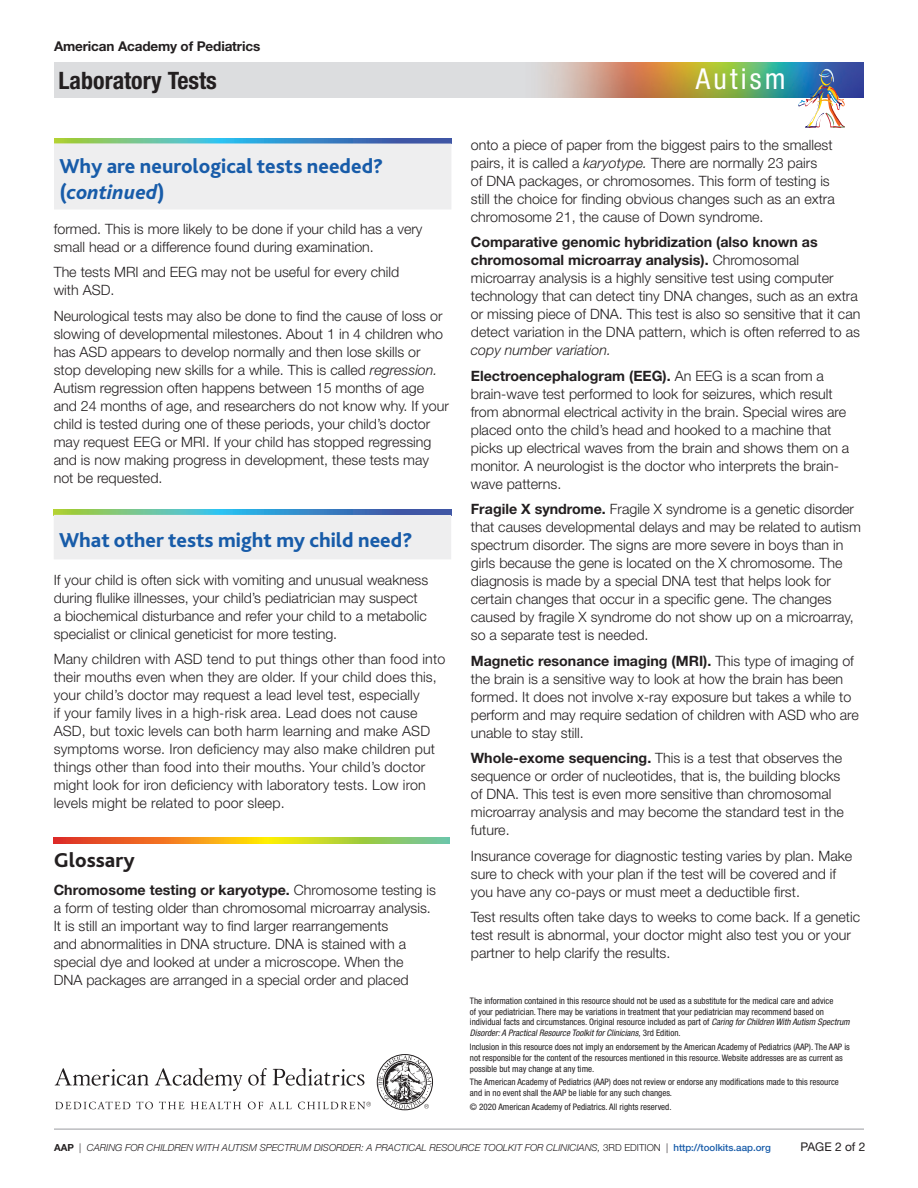
<style>
.page{position:relative;width:918px;height:1188px;background:#fff}
.page>*{position:absolute;margin:0;border:0;box-sizing:border-box;transform-origin:0 0}
.t1{font:condensed 28.8px "Helvetica Neue";letter-spacing:.11em;color:#fff}
.heading{font:700 condensed 24px "Helvetica Neue";color:#231f20}
.BODY{font:800 21px/25.2px "Bliss 2";color:#185ca9}
.Bliss_heads{font:800 21px "Bliss 2";color:#231f20}
.BODY-2{font:300 14.25px/18px "Helvetica Neue";color:#231f20}
.t2{font:700 13.5px "Helvetica Neue";letter-spacing:-.01em;color:#231f20}
.t3{font:12px "Helvetica Neue";color:#231f20}
.t4{font:italic 300 9.75px "Helvetica Neue";color:#231f20}
.t5{font:condensed 9px/10.8px "Helvetica Neue";color:#231f20}
.s1{font-style:italic}
.s2{font-weight:700}
.s3{font-weight:700;font-style:normal}
.s4{font-style:normal}
.s5{font-weight:500;font-style:normal;color:#185ca9}
</style>
<div class="page">
<hr style="left:54px;top:1128px;width:810px;height:2px;background:#bcbdc0">
<img style="left:54px;top:63px;width:810px;height:34px">
<img style="left:798px;top:68px;width:47px;height:60px">
<svg style="left:54px;top:838px;width:395px;height:5px;background:#d1a630"></svg>
<svg style="left:54px;top:138px;width:397px;height:5px;background:#509cac"></svg>
<div style="left:54px;top:143px;width:397px;height:67px;background:#eeeeef"></div>
<svg style="left:54px;top:510px;width:397px;height:5px;background:#529dad"></svg>
<div style="left:54px;top:515px;width:397px;height:44px;background:#eeeeef"></div>
<svg style="left:55px;top:1068px;width:94px;height:18px"></svg>
<svg style="left:155px;top:1068px;width:209px;height:23px"></svg>
<svg style="left:55px;top:1101px;width:75px;height:8px"></svg>
<svg style="left:136px;top:1101px;width:17px;height:8px"></svg>
<svg style="left:159px;top:1101px;width:25px;height:8px"></svg>
<svg style="left:191px;top:1101px;width:50px;height:8px"></svg>
<svg style="left:248px;top:1102px;width:15px;height:7px"></svg>
<svg style="left:269px;top:1102px;width:23px;height:7px"></svg>
<svg style="left:378px;top:1055px;width:54px;height:54px"></svg>
<svg style="left:298px;top:1102px;width:73px;height:7px"></svg>
<p class="t2" style="left:54px;top:38px;width:208px">American Academy of Pediatrics</p>
<p class="heading" style="left:58px;top:66px;width:160px">Laboratory Tests</p>
<p class="BODY" style="left:59px;top:153px;width:326px">Why are neurological tests needed? (<span class="s1">continued</span>)</p>
<p class="BODY-2" style="left:54px;top:220px;width:370px">formed. This is more likely to be done if your child has a very small head or a difference found during examination.</p>
<p class="BODY-2" style="left:54px;top:263px;width:347px">The tests MRI and EEG may not be useful for every child with ASD.</p>
<p class="BODY-2" style="left:54px;top:307px;width:397px">Neurological tests may also be done to find the cause of loss or slowing of developmental milestones. About 1 in 4 children who has ASD appears to develop normally and then lose skills or stop developing new skills for a while. This is called <span class="s1">regression.<br></span>Autism regression often happens between 15 months of age and 24 months of age, and researchers do not know why. If your child is tested during one of these periods, your child’s doctor may request EEG or MRI. If your child has stopped regressing and is now making progress in development, these tests may not be requested.</p>
<p class="BODY" style="left:59px;top:527px;width:355px">What other tests might my child need?</p>
<p class="BODY-2" style="left:54px;top:571px;width:376px">If your child is often sick with vomiting and unusual weakness during flulike illnesses, your child’s pediatrician may suspect a biochemical disturbance and refer your child to a metabolic specialist or clinical geneticist for more testing.</p>
<p class="BODY-2" style="left:54px;top:650px;width:393px">Many children with ASD tend to put things other than food into their mouths even when they are older. If your child does this, your child’s doctor may request a lead level test, especially<br>if your family lives in a high-risk area. Lead does not cause ASD, but toxic levels can both harm learning and make ASD symptoms worse. Iron deficiency may also make children put things other than food into their mouths. Your child’s doctor might look for iron deficiency with laboratory tests. Low iron levels might be related to poor sleep.</p>
<p class="Bliss_heads" style="left:54px;top:847px;width:82px">Glossary</p>
<p class="BODY-2" style="left:54px;top:881px;width:384px"><span class="s2">Chromosome testing or karyotype.</span> Chromosome testing is a form of testing older than chromosomal microarray analysis.<br>It is still an important way to find larger rearrangements<br>and abnormalities in DNA structure. DNA is stained with a special dye and looked at under a microscope. When the<br>DNA packages are arranged in a special order and placed</p>
<h1 class="t1" style="left:696px;top:63px;width:91px">Autism</h1>
<p class="BODY-2" style="left:471px;top:136px;width:365px">onto a piece of paper from the biggest pairs to the smallest pairs, it is called a <span class="s1">karyotype.</span> There are normally 23 pairs<br>of DNA packages, or chromosomes. This form of testing is still the choice for finding obvious changes such as an extra chromosome 21, the cause of Down syndrome.</p>
<p class="BODY-2" style="left:471px;top:233px;width:391px"><span class="s2">Comparative genomic hybridization (also known as chromosomal microarray analysis).</span> Chromosomal microarray analysis is a highly sensitive test using computer technology that can detect tiny DNA changes, such as an extra or missing piece of DNA. This test is also so sensitive that it can detect variation in the DNA pattern, which is often referred to as <span class="s1">copy number variation.</span></p>
<p class="BODY-2" style="left:471px;top:367px;width:380px"><span class="s2">Electroencephalogram (EEG).</span> An EEG is a scan from a brain-wave test performed to look for seizures, which result from abnormal electrical activity in the brain. Special wires are placed onto the child’s head and hooked to a machine that picks up electrical waves from the brain and shows them on a monitor. A neurologist is the doctor who interprets the brain&shy;wave patterns.</p>
<p class="BODY-2" style="left:471px;top:500px;width:392px"><span class="s2">Fragile X syndrome.</span> Fragile X syndrome is a genetic disorder that causes developmental delays and may be related to autism spectrum disorder. The signs are more severe in boys than in girls because the gene is located on the X chromosome. The diagnosis is made by a special DNA test that helps look for certain changes that occur in a specific gene. The changes caused by fragile X syndrome do not show up on a microarray, so a separate test is needed.</p>
<p class="BODY-2" style="left:471px;top:652px;width:390px"><span class="s2">Magnetic resonance imaging (MRI).</span> This type of imaging of the brain is a sensitive way to look at how the brain has been formed. It does not involve x-ray exposure but takes a while to perform and may require sedation of children with ASD who are unable to stay still.</p>
<p class="BODY-2" style="left:471px;top:749px;width:374px"><span class="s2">Whole-exome sequencing.</span> This is a test that observes the sequence or order of nucleotides, that is, the building blocks of DNA. This test is even more sensitive than chromosomal microarray analysis and may become the standard test in the future.</p>
<p class="BODY-2" style="left:471px;top:847px;width:383px">Insurance coverage for diagnostic testing varies by plan. Make sure to check with your plan if the test will be covered and if you have any co-pays or must meet a deductible first.</p>
<p class="BODY-2" style="left:471px;top:908px;width:391px">Test results often take days to weeks to come back. If a genetic test result is abnormal, your doctor might also test you or your partner to help clarify the results.</p>
<p class="t5" style="left:470px;top:995px;width:381px">The information contained in this resource should not be used as a substitute for the medical care and advice<br>of your pediatrician. There may be variations in treatment that your pediatrician may recommend based on individual facts and circumstances. Original resource included as part of <span class="s1">Caring for Children With Autism Spectrum Disorder: A Practical Resource Toolkit for Clinicians,</span> 3rd Edition.</p>
<p class="t5" style="left:470px;top:1041px;width:381px">Inclusion in this resource does not imply an endorsement by the American Academy of Pediatrics (AAP). The AAP is not responsible for the content of the resources mentioned in this resource. Website addresses are as current as possible but may change at any time.</p>
<p class="t5" style="left:470px;top:1077px;width:370px">The American Academy of Pediatrics (AAP) does not review or endorse any modifications made to this resource and in no event shall the AAP be liable for any such changes.</p>
<p class="t5" style="left:470px;top:1101px;width:203px">© 2020 American Academy of Pediatrics. All rights reserved.</p>
<p class="t4" style="left:54px;top:1142px;width:718px"><span class="s3">AAP</span> <span class="s4">|</span> CARING FOR CHILDREN WITH AUTISM SPECTRUM DISORDER: A PRACTICAL RESOURCE TOOLKIT FOR CLINICIANS, <span class="s4">3RD EDITION |</span> <span class="s5">http://toolkits.aap.org</span></p>
<p class="t3" style="left:801px;top:1140px;width:66px">PAGE 2 of 2</p>
</div>
